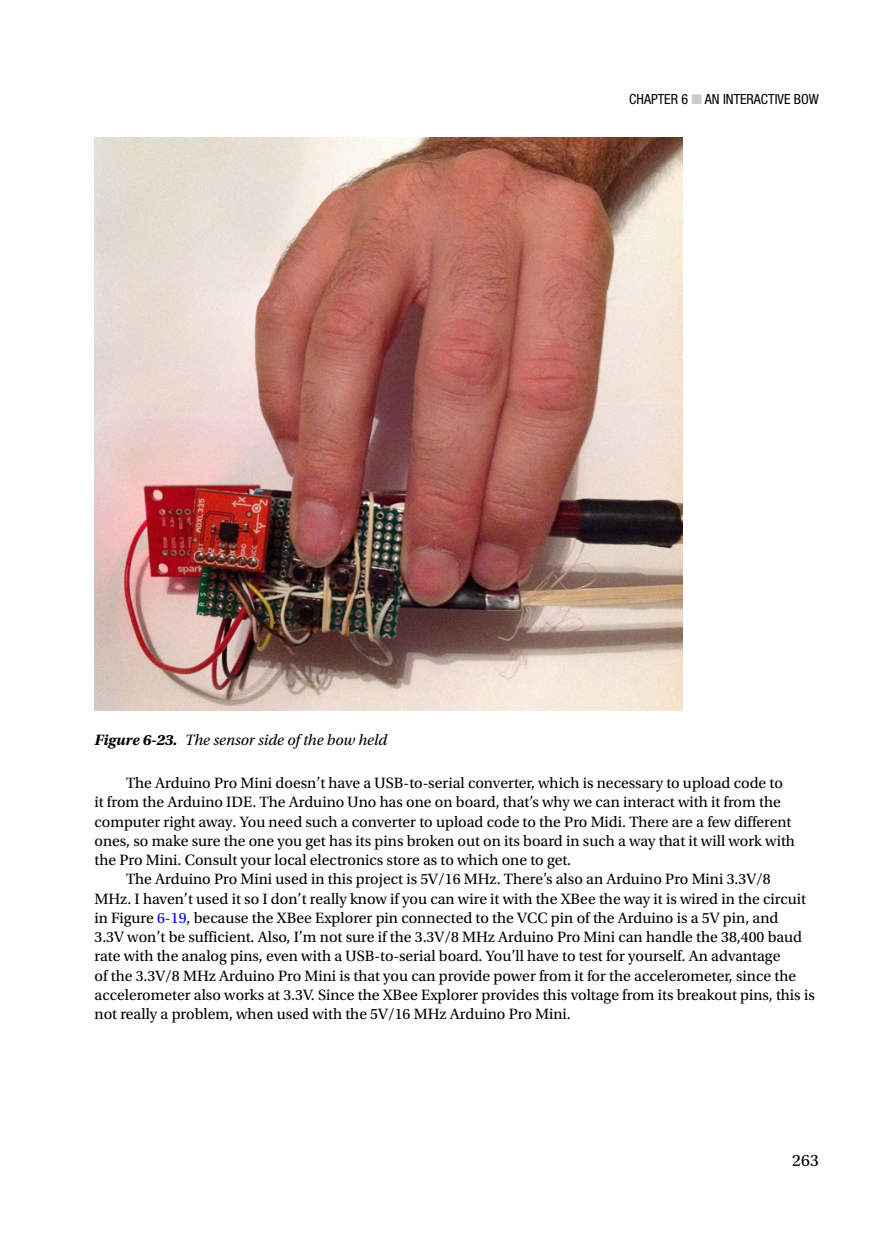
<style>
.page{position:relative;width:882px;height:1260px;background:#fff}
.page>*{position:absolute;margin:0;border:0;box-sizing:border-box;transform-origin:0 0}
.t1{font:17.5px "Utopia Std";color:#000}
.t2{font:15.75px "Utopia Std";color:#000}
.t3{font:italic 15.75px "Utopia Std";color:#000}
.t4{font:condensed 14px "Helvetica Neue";color:#000}
.s1{color:#c9cacb}
.s2{font-weight:700}
.s3{color:#00f}
</style>
<div class="page">
<img style="left:94px;top:137px;width:588px;height:573px">
<p class="t4" style="left:629px;top:91px;width:191px">CHAPTER 6 <span class="s1">■</span> AN INTERACTIVE BOW</p>
<p class="t3" style="left:94px;top:732px;width:294px"><span class="s2">Figure 6-23.</span> The sensor side of the bow held</p>
<p class="t2" style="left:126px;top:775px;width:659px">The Arduino Pro Mini doesn’t have a USB-to-serial converter, which is necessary to upload code to</p>
<p class="t2" style="left:94px;top:794px;width:688px">it from the Arduino IDE. The Arduino Uno has one on board, that’s why we can interact with it from the</p>
<p class="t2" style="left:94px;top:813px;width:699px">computer right away. You need such a converter to upload code to the Pro Midi. There are a few different</p>
<p class="t2" style="left:94px;top:832px;width:702px">ones, so make sure the one you get has its pins broken out on its board in such a way that it will work with</p>
<p class="t2" style="left:94px;top:852px;width:478px">the Pro Mini. Consult your local electronics store as to which one to get.</p>
<p class="t2" style="left:126px;top:871px;width:646px">The Arduino Pro Mini used in this project is 5V/16 MHz. There’s also an Arduino Pro Mini 3.3V/8</p>
<p class="t2" style="left:94px;top:890px;width:713px">MHz. I haven’t used it so I don’t really know if you can wire it with the XBee the way it is wired in the circuit</p>
<p class="t2" style="left:94px;top:909px;width:686px">in Figure <span class="s3">6-19</span>, because the XBee Explorer pin connected to the VCC pin of the Arduino is a 5V pin, and</p>
<p class="t2" style="left:94px;top:929px;width:709px">3.3V won’t be sufficient. Also, I’m not sure if the 3.3V/8 MHz Arduino Pro Mini can handle the 38,400 baud</p>
<p class="t2" style="left:94px;top:948px;width:687px">rate with the analog pins, even with a USB-to-serial board. You’ll have to test for yourself. An advantage</p>
<p class="t2" style="left:94px;top:967px;width:703px">of the 3.3V/8 MHz Arduino Pro Mini is that you can provide power from it for the accelerometer, since the</p>
<p class="t2" style="left:94px;top:986px;width:722px">accelerometer also works at 3.3V. Since the XBee Explorer provides this voltage from its breakout pins, this is</p>
<p class="t2" style="left:94px;top:1006px;width:478px">not really a problem, when used with the 5V/16 MHz Arduino Pro Mini.</p>
<p class="t1" style="left:792px;top:1150px;width:28px">263</p>
</div>
